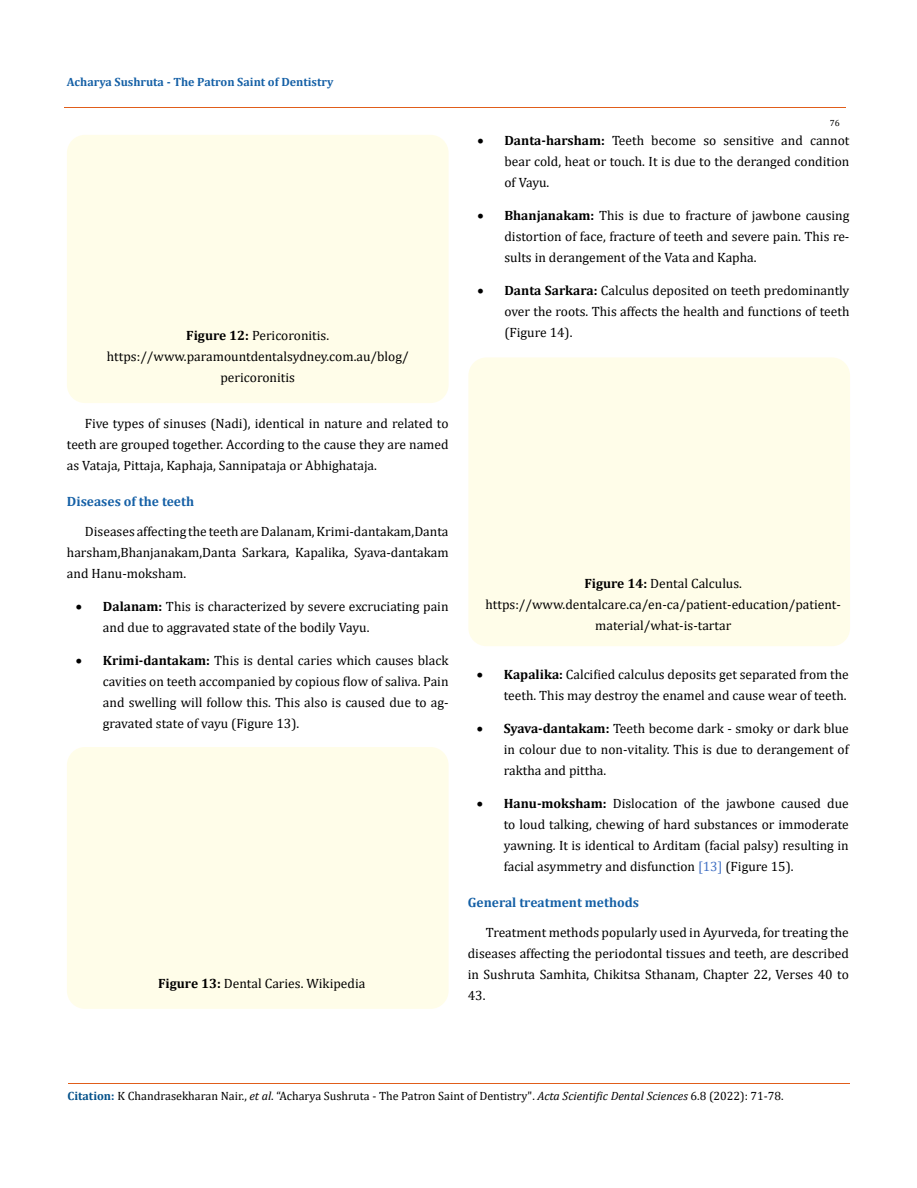
<style>
.page{position:relative;width:917px;height:1188px;background:#fff}
.page>*{position:absolute;margin:0;border:0;box-sizing:border-box;transform-origin:0 0}
.t1{font:13.5px/21px "Cambria";color:#000;text-align:justify}
.t2{font:700 13.5px "Cambria";color:#1560a6}
.t3{font:12px "Cambria";color:#000}
.t4{font:700 12px "Cambria";color:#1560a6}
.t5{font:9px "Cambria";color:#000}
.s1{font-weight:700}
.s2{color:#4472c4}
.s3{font-weight:700;color:#035089}
.s4{font-style:italic}
</style>
<div class="page">
<div style="left:67px;top:135px;width:381px;height:268px;background:#fffde9;border-radius:18px"></div>
<div style="left:67px;top:747px;width:381px;height:262px;background:#fffde9;border-radius:18px"></div>
<div style="left:468px;top:357px;width:382px;height:289px;background:#fffde9;border-radius:18px"></div>
<hr style="left:64px;top:108px;width:781px;height:1px;background:#e05d1a">
<hr style="left:68px;top:1083px;width:781px;height:1px;background:#e05d1a">
<p class="t4" style="left:67px;top:73px;width:268px">Acharya Sushruta - The Patron Saint of Dentistry</p>
<p class="t5" style="left:829px;top:118px;width:11px">76</p>
<p class="t1" style="left:504px;top:130px;width:346px;text-indent:-27px">• <span class="s1">Danta-harsham:</span> Teeth become so sensitive and cannot bear cold, heat or touch. It is due to the deranged condition of Vayu.</p>
<p class="t1" style="left:504px;top:205px;width:346px;text-indent:-27px">• <span class="s1">Bhanjanakam:</span> This is due to fracture of jawbone causing distortion of face, fracture of teeth and severe pain. This re&shy;sults in derangement of the Vata and Kapha.</p>
<p class="t1" style="left:477px;top:280px;width:373px;text-align:right">• <span class="s1">Danta Sarkara:</span> Calculus deposited on teeth predominantly over the roots. This affects the health and functions of teeth</p>
<p class="t1" style="left:186px;top:325px;width:144px"><span class="s1">Figure 12:</span> Pericoronitis.</p>
<p class="t1" style="left:504px;top:322px;width:70px">(Figure 14).</p>
<p class="t1" style="left:107px;top:346px;width:303px;text-align:center">https://www.paramountdentalsydney.com.au/blog/ pericoronitis</p>
<p class="t1" style="left:67px;top:413px;width:383px;text-indent:18px">Five types of sinuses (Nadi), identical in nature and related to teeth are grouped together. According to the cause they are named as Vataja, Pittaja, Kaphaja, Sannipataja or Abhighataja.</p>
<p class="t2" style="left:67px;top:492px;width:129px">Diseases of the teeth</p>
<p class="t1" style="left:67px;top:521px;width:383px;text-indent:18px">Diseases affecting the teeth are Dalanam, Krimi-dantakam,Danta harsham,Bhanjanakam,Danta Sarkara, Kapalika, Syava-dantakam and Hanu-moksham.</p>
<p class="t1" style="left:103px;top:596px;width:347px;text-indent:-27px">• <span class="s1">Dalanam:</span> This is characterized by severe excruciating pain and due to aggravated state of the bodily Vayu.</p>
<p class="t1" style="left:103px;top:650px;width:347px;text-indent:-27px">• <span class="s1">Krimi-dantakam:</span> This is dental caries which causes black cavities on teeth accompanied by copious flow of saliva. Pain and swelling will follow this. This also is caused due to ag&shy;gravated state of vayu (Figure 13).</p>
<p class="t1" style="left:158px;top:973px;width:209px"><span class="s1">Figure 13:</span> Dental Caries. Wikipedia</p>
<p class="t1" style="left:485px;top:573px;width:357px;text-align:center"><span class="s1">Figure 14:</span> Dental Calculus. https://www.dentalcare.ca/en-ca/patient-education/patient&shy;material/what-is-tartar</p>
<p class="t1" style="left:477px;top:664px;width:373px;text-align:right">• <span class="s1">Kapalika:</span> Calcified calculus deposits get separated from the teeth. This may destroy the enamel and cause wear of teeth.</p>
<p class="t1" style="left:504px;top:718px;width:346px;text-indent:-27px">• <span class="s1">Syava-dantakam:</span> Teeth become dark - smoky or dark blue in colour due to non-vitality. This is due to derangement of raktha and pittha.</p>
<p class="t1" style="left:504px;top:793px;width:346px;text-indent:-27px">• <span class="s1">Hanu-moksham:</span> Dislocation of the jawbone caused due to loud talking, chewing of hard substances or immoderate yawning. It is identical to Arditam (facial palsy) resulting in facial asymmetry and disfunction <span class="s2">[13]</span> (Figure 15).</p>
<p class="t2" style="left:468px;top:893px;width:173px">General treatment methods</p>
<p class="t1" style="left:468px;top:922px;width:382px;text-indent:18px">Treatment methods popularly used in Ayurveda, for treating the diseases affecting the periodontal tissues and teeth, are described in Sushruta Samhita, Chikitsa Sthanam, Chapter 22, Verses 40 to 43.</p>
<p class="t3" style="left:68px;top:1089px;width:717px"><span class="s3">Citation:</span> K Chandrasekharan Nair., <span class="s4">et al</span>. “Acharya Sushruta - The Patron Saint of Dentistry". <span class="s4">Acta Scientific Dental Sciences</span> 6.8 (2022): 71-78.</p>
</div>
